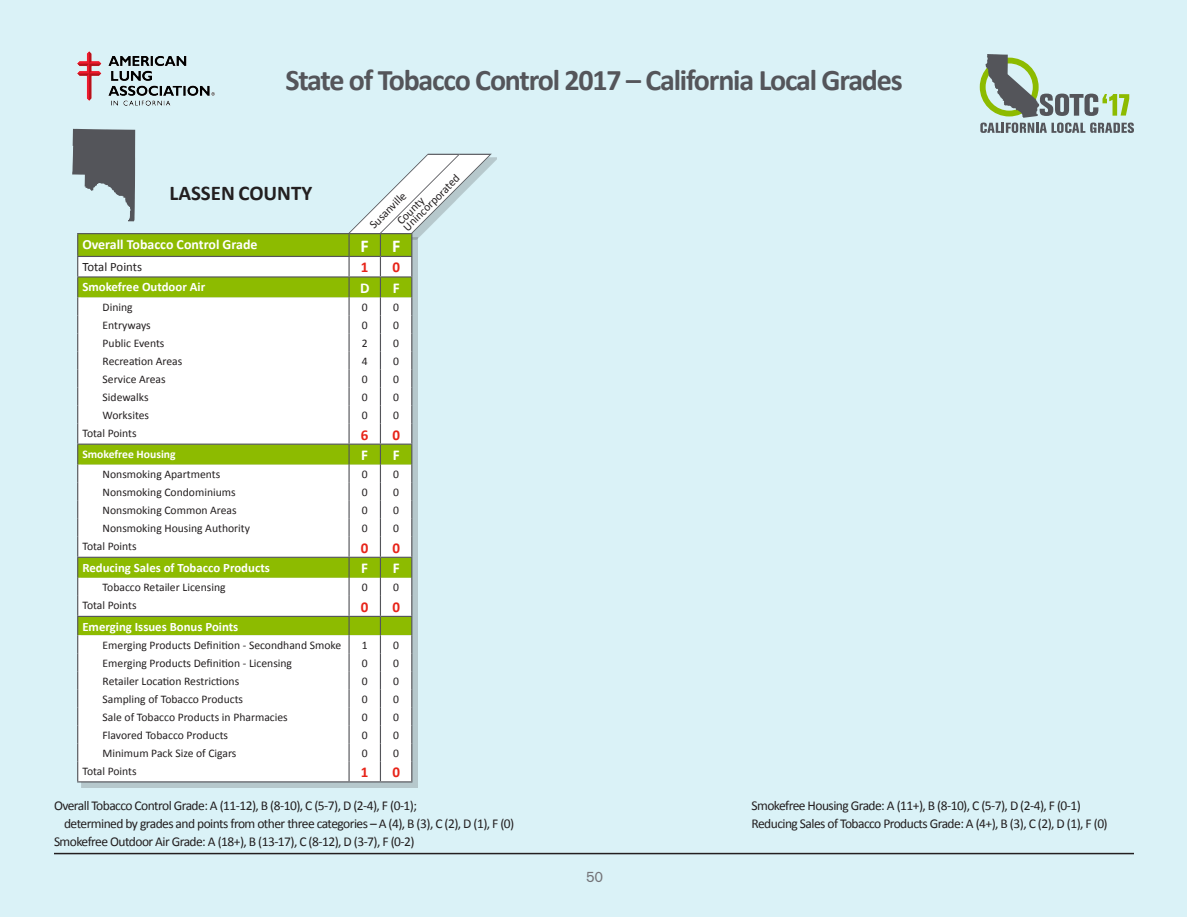
<style>
.page{position:relative;width:1188px;height:918px;background:#fff}
.page>*{position:absolute;margin:0;border:0;box-sizing:border-box;transform-origin:0 0}
.t1{font:700 30px "Calibri";letter-spacing:-.04em;color:#54555a}
.t2{font:700 21px "Calibri";color:#231f20}
.Overall_grades{font:700 18px "Calibri";color:#fff}
.total_points{font:700 15px "Calibri";color:#e72419}
.red_grades{font:700 15px "Calibri";color:#fff}
.t3{font:15px "Akzidenz Grotesk BE";color:#747478}
.Overall_Grade_Text{font:700 13.95px "Calibri";color:#fff}
.t4{font:13.5px/18px "Calibri";letter-spacing:-.04em;color:#231f20}
.Bold_Description{font:700 12.75px "Calibri";color:#fff}
.t5{font:12.75px "Calibri";color:#231f20}
.descript{font:11.55px/16.5px "Calibri";color:#231f20}
.Total_word{font:11.55px "Calibri";color:#231f20}
.black_grades{font:11.55px "Calibri";color:#231f20}
.Bold_Description-2{font:700 11.55px "Calibri";color:#fff}
</style>
<div class="page">
<div style="left:1px;top:1px;width:1186px;height:916px;background:#daf2f7"></div>
<img style="left:77px;top:52px;width:138px;height:53px">
<hr style="left:54px;top:853px;width:1080px;height:1px;background:#231f20">
<svg style="left:980px;top:54px;width:154px;height:79px"></svg>
<svg style="left:78px;top:234px;width:268px;height:22px;fill:#8dbb00"></svg>
<svg style="left:78px;top:257px;width:268px;height:524px;fill:#fff"></svg>
<hr style="left:77px;top:256px;width:272px;height:1px;background:#54555a">
<hr style="left:77px;top:233px;width:272px;height:1px;background:#54555a">
<hr style="left:77px;top:276px;width:272px;height:2px;background:#54555a">
<hr style="left:77px;top:444px;width:272px;height:1px;background:#54555a">
<hr style="left:77px;top:557px;width:272px;height:1px;background:#54555a">
<hr style="left:77px;top:616px;width:272px;height:1px;background:#54555a">
<svg style="left:77px;top:234px;width:1px;height:547px"></svg>
<svg style="left:346px;top:154px;width:146px;height:627px"></svg>
<hr style="left:77px;top:781px;width:272px;height:1px;background:#54555a">
<hr style="left:349px;top:781px;width:31px;height:1px;background:#54555a">
<hr style="left:380px;top:781px;width:32px;height:1px;background:#54555a">
<svg style="left:72px;top:129px;width:63px;height:92px"></svg>
<h1 class="t1" style="left:285px;top:61px;width:619px">State of Tobacco Control 2017 – California Local Grades</h1>
<p class="descript" style="left:399px;top:223px;width:76px;rotate:-45deg">Unincorporated</p>
<p class="t2" style="left:170px;top:180px;width:144px">LASSEN COUNTY</p>
<p class="Overall_Grade_Text" style="left:82px;top:235px;width:177px">Overall Tobacco Control Grade</p>
<p class="Overall_grades" style="left:361px;top:235px;width:10px">F</p>
<p class="Overall_grades" style="left:392px;top:235px;width:10px">F</p>
<p class="t5" style="left:82px;top:259px;width:61px">Total Points</p>
<p class="total_points" style="left:361px;top:258px;width:9px">1</p>
<p class="total_points" style="left:392px;top:258px;width:9px">0</p>
<p class="Bold_Description" style="left:82px;top:279px;width:124px">Smokefree Outdoor Air</p>
<p class="red_grades" style="left:360px;top:279px;width:11px">D</p>
<p class="red_grades" style="left:393px;top:279px;width:8px">F</p>
<p class="descript" style="left:103px;top:298px;width:32px">Dining</p>
<p class="black_grades" style="left:362px;top:300px;width:7px">0</p>
<p class="black_grades" style="left:393px;top:300px;width:7px">0</p>
<p class="descript" style="left:103px;top:316px;width:50px">Entryways</p>
<p class="black_grades" style="left:362px;top:318px;width:7px">0</p>
<p class="black_grades" style="left:393px;top:318px;width:7px">0</p>
<p class="descript" style="left:103px;top:334px;width:63px">Public Events</p>
<p class="black_grades" style="left:362px;top:336px;width:7px">2</p>
<p class="black_grades" style="left:393px;top:336px;width:7px">0</p>
<p class="descript" style="left:103px;top:352px;width:81px">Recreation Areas</p>
<p class="black_grades" style="left:362px;top:354px;width:7px">4</p>
<p class="black_grades" style="left:393px;top:354px;width:7px">0</p>
<p class="descript" style="left:103px;top:370px;width:65px">Service Areas</p>
<p class="black_grades" style="left:362px;top:372px;width:7px">0</p>
<p class="black_grades" style="left:393px;top:372px;width:7px">0</p>
<p class="descript" style="left:103px;top:388px;width:47px">Sidewalks</p>
<p class="black_grades" style="left:362px;top:390px;width:7px">0</p>
<p class="black_grades" style="left:393px;top:390px;width:7px">0</p>
<p class="descript" style="left:103px;top:406px;width:48px">Worksites</p>
<p class="black_grades" style="left:362px;top:408px;width:7px">0</p>
<p class="black_grades" style="left:393px;top:408px;width:7px">0</p>
<p class="Total_word" style="left:82px;top:426px;width:56px">Total Points</p>
<p class="total_points" style="left:361px;top:425px;width:9px">6</p>
<p class="total_points" style="left:392px;top:425px;width:9px">0</p>
<p class="Bold_Description-2" style="left:82px;top:447px;width:95px">Smokefree Housing</p>
<p class="red_grades" style="left:361px;top:446px;width:8px">F</p>
<p class="red_grades" style="left:393px;top:446px;width:8px">F</p>
<p class="descript" style="left:103px;top:465px;width:119px">Nonsmoking Apartments</p>
<p class="black_grades" style="left:362px;top:467px;width:7px">0</p>
<p class="black_grades" style="left:393px;top:467px;width:7px">0</p>
<p class="descript" style="left:103px;top:483px;width:135px">Nonsmoking Condominiums</p>
<p class="black_grades" style="left:362px;top:485px;width:7px">0</p>
<p class="black_grades" style="left:393px;top:485px;width:7px">0</p>
<p class="descript" style="left:103px;top:501px;width:136px">Nonsmoking Common Areas</p>
<p class="black_grades" style="left:362px;top:503px;width:7px">0</p>
<p class="black_grades" style="left:393px;top:503px;width:7px">0</p>
<p class="descript" style="left:103px;top:519px;width:149px">Nonsmoking Housing Authority</p>
<p class="black_grades" style="left:362px;top:521px;width:7px">0</p>
<p class="black_grades" style="left:393px;top:521px;width:7px">0</p>
<p class="Total_word" style="left:82px;top:539px;width:56px">Total Points</p>
<p class="total_points" style="left:361px;top:538px;width:9px">0</p>
<p class="total_points" style="left:392px;top:538px;width:9px">0</p>
<p class="Bold_Description" style="left:82px;top:559px;width:189px">Reducing Sales of Tobacco Products</p>
<p class="red_grades" style="left:361px;top:559px;width:8px">F</p>
<p class="red_grades" style="left:393px;top:559px;width:8px">F</p>
<p class="descript" style="left:103px;top:579px;width:124px">Tobacco Retailer Licensing</p>
<p class="black_grades" style="left:362px;top:580px;width:7px">0</p>
<p class="black_grades" style="left:393px;top:580px;width:7px">0</p>
<p class="Total_word" style="left:82px;top:598px;width:56px">Total Points</p>
<p class="total_points" style="left:361px;top:597px;width:9px">0</p>
<p class="total_points" style="left:392px;top:597px;width:9px">0</p>
<p class="Bold_Description" style="left:82px;top:618px;width:158px">Emerging Issues Bonus Points</p>
<p class="descript" style="left:103px;top:636px;width:240px">Emerging Products Definition - Secondhand Smoke</p>
<p class="black_grades" style="left:362px;top:638px;width:7px">1</p>
<p class="black_grades" style="left:393px;top:638px;width:7px">0</p>
<p class="descript" style="left:103px;top:654px;width:191px">Emerging Products Definition - Licensing</p>
<p class="black_grades" style="left:362px;top:656px;width:7px">0</p>
<p class="black_grades" style="left:393px;top:656px;width:7px">0</p>
<p class="descript" style="left:103px;top:672px;width:138px">Retailer Location Restrictions</p>
<p class="black_grades" style="left:362px;top:674px;width:7px">0</p>
<p class="black_grades" style="left:393px;top:674px;width:7px">0</p>
<p class="descript" style="left:103px;top:690px;width:142px">Sampling of Tobacco Products</p>
<p class="black_grades" style="left:362px;top:692px;width:7px">0</p>
<p class="black_grades" style="left:393px;top:692px;width:7px">0</p>
<p class="descript" style="left:103px;top:708px;width:187px">Sale of Tobacco Products in Pharmacies</p>
<p class="black_grades" style="left:362px;top:710px;width:7px">0</p>
<p class="black_grades" style="left:393px;top:710px;width:7px">0</p>
<p class="descript" style="left:103px;top:726px;width:127px">Flavored Tobacco Products</p>
<p class="black_grades" style="left:362px;top:728px;width:7px">0</p>
<p class="black_grades" style="left:393px;top:728px;width:7px">0</p>
<p class="descript" style="left:103px;top:744px;width:135px">Minimum Pack Size of Cigars</p>
<p class="black_grades" style="left:362px;top:746px;width:7px">0</p>
<p class="black_grades" style="left:393px;top:746px;width:7px">0</p>
<p class="Total_word" style="left:82px;top:764px;width:56px">Total Points</p>
<p class="total_points" style="left:361px;top:763px;width:9px">1</p>
<p class="total_points" style="left:392px;top:763px;width:9px">0</p>
<p class="descript" style="left:381px;top:205px;width:35px;text-indent:-22px;rotate:-45deg">Susanville<br>County</p>
<p class="t4" style="left:54px;top:796px;width:365px">Overall Tobacco Control Grade: A (11-12), B (8-10), C (5-7), D (2-4), F (0-1);</p>
<p class="t4" style="left:64px;top:814px;width:452px">determined by grades and points from other three categories – A (4), B (3), C (2), D (1), F (0)</p>
<p class="t4" style="left:54px;top:832px;width:362px">Smokefree Outdoor Air Grade: A (18+), B (13-17), C (8-12), D (3-7), F (0-2)</p>
<p class="t3" style="left:586px;top:868px;width:19px">50</p>
<p class="t4" style="left:752px;top:796px;width:358px">Smokefree Housing Grade: A (11+), B (8-10), C (5-7), D (2-4), F (0-1)<br>Reducing Sales of Tobacco Products Grade: A (4+), B (3), C (2), D (1), F (0)</p>
</div>
